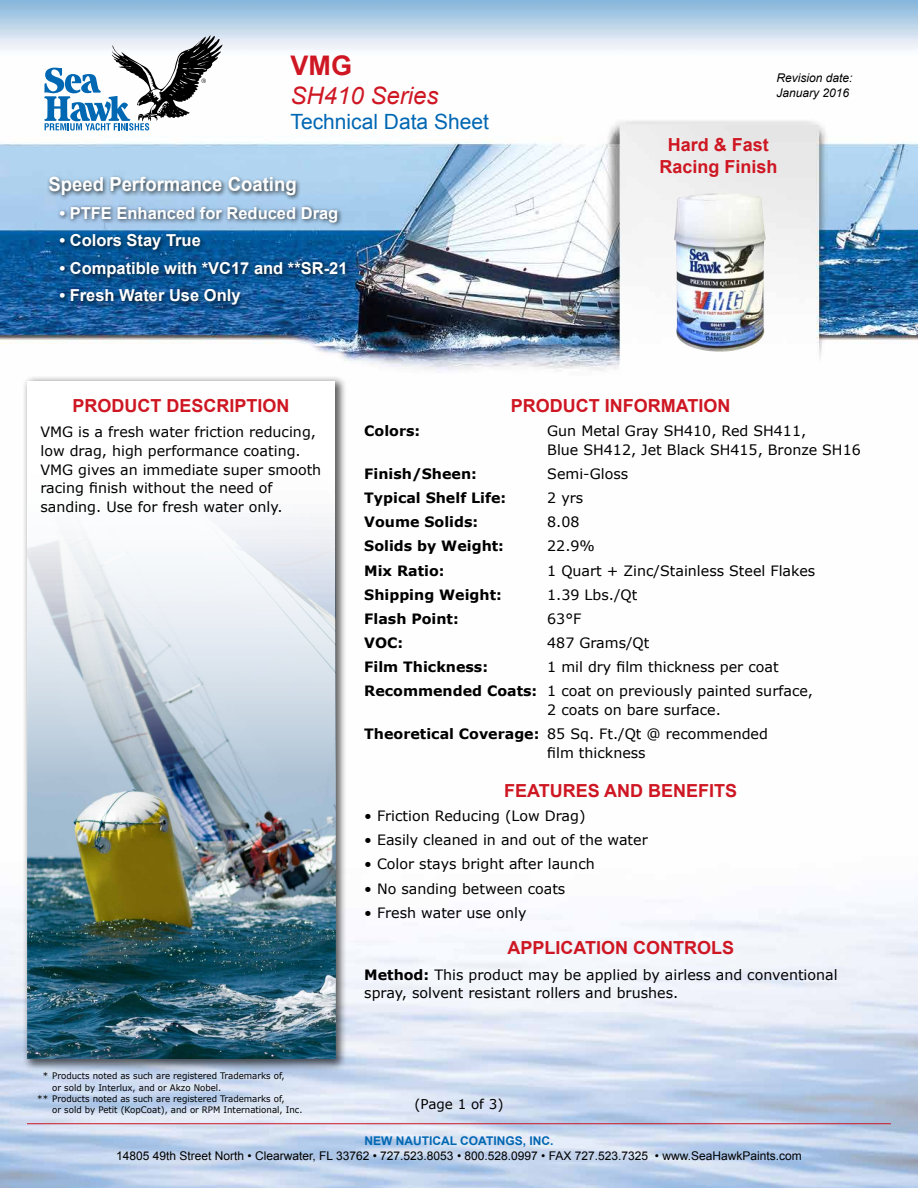
<style>
.page{position:relative;width:918px;height:1188px;background:#fff}
.page>*{position:absolute;margin:0;border:0;box-sizing:border-box;transform-origin:0 0}
.t1{font:700 27px "Arial";color:#ce1723}
.t2{font:italic 24px "Arial";color:#ce1723}
.t3{font:21px "Arial";color:#0067b3}
.t4{font:700 19.5px "Arial";color:#fff;scale:.95 1}
.t5{font:700 18px/21.6px "Arial";color:#ce1723;text-align:center}
.t6{font:700 16.5px "Arial";color:#fff}
.t7{font:14.25px/18.8px "Verdana";color:#000}
.t8{font:700 14.25px "Verdana";color:#000}
.t9{font:13.5px "Verdana";color:#000}
.t10{font:12px "Arial";color:#000}
.t11{font:700 12px "Arial";color:#0067b3}
.t12{font:italic 12px/14.4px "Arial";color:#000}
.t13{font:9px "Verdana";color:#000;scale:.96 1}
.s1{font-weight:700}
</style>
<div class="page">
<img style="left:0;top:0;width:918px;height:1188px">
<div style="left:22px;top:375px;width:326px;height:696px;background:#000;opacity:.65"></div>
<div style="left:28px;top:381px;width:307px;height:677px;background:#fff"></div>
<img style="left:28px;top:517px;width:307px;height:541px">
<div style="left:46px;top:175px;width:305px;height:136px;background:#000;opacity:.75"></div>
<hr style="left:27px;top:1123px;width:864px;height:1px;background:#ce1723">
<img style="left:670px;top:187px;width:99px;height:169px">
<svg style="left:44px;top:35px;width:178px;height:95px"></svg>
<h1 class="t1" style="left:291px;top:48px;width:63px">VMG</h1>
<h2 class="t2" style="left:291px;top:80px;width:150px">SH410 Series</h2>
<h3 class="t3" style="left:291px;top:108px;width:200px">Technical Data Sheet</h3>
<h3 class="t4" style="left:49px;top:171px;width:263px">Speed Performance Coating</h3>
<p class="t6" style="left:59px;top:202px;width:280px">• PTFE Enhanced for Reduced Drag</p>
<p class="t6" style="left:59px;top:229px;width:143px">• Colors Stay True</p>
<p class="t6" style="left:59px;top:257px;width:290px">• Compatible with *VC17 and **SR-21</p>
<p class="t6" style="left:59px;top:284px;width:183px">• Fresh Water Use Only</p>
<p class="t12" style="left:777px;top:71px;width:78px">Revision date:<br>January 2016</p>
<p class="t5" style="left:659px;top:135px;width:120px">Hard &amp; Fast<br>Racing Finish</p>
<p class="t5" style="left:72px;top:395px;width:219px">PRODUCT DESCRIPTION</p>
<p class="t7" style="left:40px;top:423px;width:282px">VMG is a fresh water friction reducing, low drag, high performance coating.<br>VMG gives an immediate super smooth racing finish without the need of sanding. Use for fresh water only.</p>
<p class="t13" style="left:43px;top:1070px;width:254px">* Products noted as such are registered Trademarks of,</p>
<p class="t13" style="left:52px;top:1081px;width:178px">or sold by Interlux, and or Akzo Nobel.</p>
<p class="t13" style="left:37px;top:1092px;width:259px">** Products noted as such are registered Trademarks of,</p>
<p class="t13" style="left:52px;top:1104px;width:262px">or sold by Petit (KopCoat), and or RPM International, Inc.</p>
<p class="t5" style="left:511px;top:395px;width:221px">PRODUCT INFORMATION</p>
<p class="t8" style="left:364px;top:421px;width:58px">Colors:</p>
<p class="t7" style="left:547px;top:421px;width:315px">Gun Metal Gray SH410, Red SH411,<br>Blue SH412, Jet Black SH415, Bronze SH16</p>
<p class="t8" style="left:364px;top:464px;width:114px">Finish/Sheen:</p>
<p class="t7" style="left:547px;top:464px;width:82px">Semi-Gloss</p>
<p class="t8" style="left:364px;top:488px;width:144px">Typical Shelf Life:</p>
<p class="t7" style="left:547px;top:488px;width:38px">2 yrs</p>
<p class="t8" style="left:364px;top:512px;width:116px">Voume Solids:</p>
<p class="t7" style="left:547px;top:513px;width:34px">8.08</p>
<p class="t8" style="left:364px;top:536px;width:141px">Solids by Weight:</p>
<p class="t7" style="left:547px;top:537px;width:49px">22.9%</p>
<p class="t8" style="left:364px;top:560px;width:82px">Mix Ratio:</p>
<p class="t7" style="left:547px;top:561px;width:270px">1 Quart + Zinc/Stainless Steel Flakes</p>
<p class="t8" style="left:364px;top:585px;width:139px">Shipping Weight:</p>
<p class="t7" style="left:547px;top:585px;width:92px">1.39 Lbs./Qt</p>
<p class="t8" style="left:364px;top:609px;width:96px">Flash Point:</p>
<p class="t7" style="left:547px;top:609px;width:36px">63°F</p>
<p class="t8" style="left:364px;top:633px;width:41px">VOC:</p>
<p class="t7" style="left:547px;top:633px;width:104px">487 Grams/Qt</p>
<p class="t8" style="left:364px;top:657px;width:125px">Film Thickness:</p>
<p class="t7" style="left:364px;top:655px;width:450px;line-height:24.2px;text-indent:183px">1 mil dry film thickness per coat<br><span class="s1">Recommended Coats:</span> 1 coat on previously painted surface,</p>
<p class="t7" style="left:364px;top:698px;width:405px;line-height:24.2px;text-indent:183px">2 coats on bare surface.<br><span class="s1">Theoretical Coverage:</span> 85 Sq. Ft./Qt @ recommended</p>
<p class="t7" style="left:547px;top:743px;width:100px">film thickness</p>
<p class="t5" style="left:504px;top:780px;width:235px">FEATURES AND BENEFITS</p>
<p class="t7" style="left:364px;top:806px;width:223px">• Friction Reducing (Low Drag)</p>
<p class="t7" style="left:364px;top:831px;width:285px">• Easily cleaned in and out of the water</p>
<p class="t7" style="left:364px;top:855px;width:232px">• Color stays bright after launch</p>
<p class="t7" style="left:364px;top:879px;width:203px">• No sanding between coats</p>
<p class="t7" style="left:364px;top:903px;width:164px">• Fresh water use only</p>
<p class="t5" style="left:507px;top:938px;width:228px">APPLICATION CONTROLS</p>
<p class="t7" style="left:364px;top:965px;width:475px"><span class="s1">Method:</span> This product may be applied by airless and conventional spray, solvent resistant rollers and brushes.</p>
<p class="t9" style="left:415px;top:1095px;width:91px">(Page 1 of 3)</p>
<p class="t11" style="left:365px;top:1133px;width:190px">NEW NAUTICAL COATINGS, INC.</p>
<p class="t10" style="left:116px;top:1148px;width:687px">14805 49th Street North • Clearwater, FL 33762 • 727.523.8053 • 800.528.0997 • FAX 727.523.7325 • www.SeaHawkPaints.com</p>
</div>
